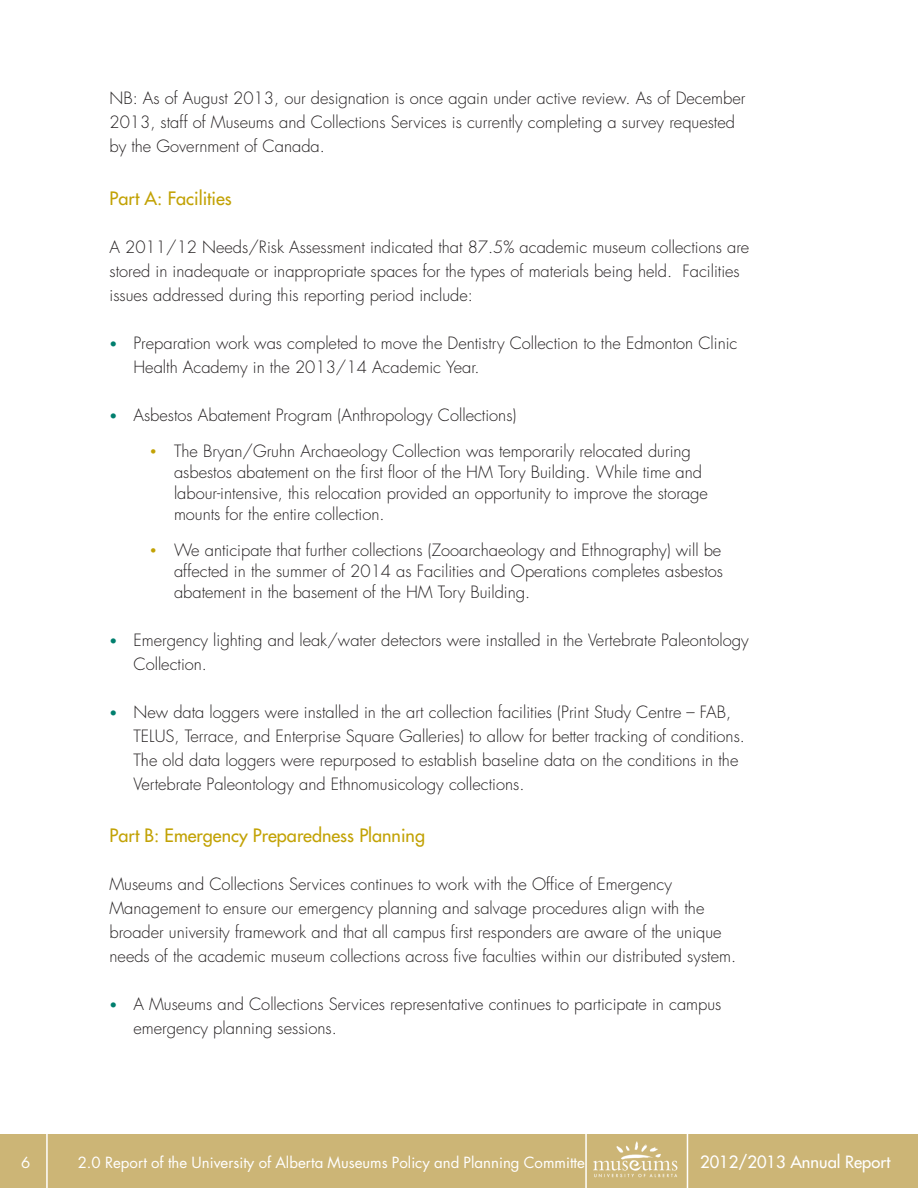
<style>
.page{position:relative;width:918px;height:1188px;background:#fff}
.page>*{position:absolute;margin:0;border:0;box-sizing:border-box;transform-origin:0 0}
.gold_header{font:18px "Futura LT";color:#c2a205}
.body_text{font:300 16.5px/24px "Futura LT";color:#231f20}
.t1{font:16.5px "Futura LT";color:#fff}
.t2{font:15px "Futura LT";color:#fff}
.s1{font-weight:400;font-size:13.5px;color:#007f6e}
.s2{font-family:"Bembo";font-weight:400;font-size:18px;color:#c2a205}
</style>
<div class="page">
<div style="left:0;top:1134px;width:918px;height:54px;background:#ccb576"></div>
<img style="left:593px;top:1141px;width:85px;height:37px">
<hr style="left:585px;top:1134px;width:2px;height:54px;background:#fff">
<hr style="left:46px;top:1134px;width:2px;height:54px;background:#fff">
<hr style="left:687px;top:1134px;width:1px;height:54px;background:#fff">
<p class="body_text" style="left:110px;top:87px;width:637px">NB: As of August 2013, our designation is once again under active review. As of December<br>2013, staff of Museums and Collections Services is currently completing a survey requested by the Government of Canada.</p>
<p class="gold_header" style="left:110px;top:186px;width:124px">Part A: Facilities</p>
<p class="body_text" style="left:110px;top:235px;width:641px">A 2011/12 Needs/Risk Assessment indicated that 87.5% academic museum collections are stored in inadequate or inappropriate spaces for the types of materials being held. Facilities issues addressed during this reporting period include:</p>
<p class="body_text" style="left:134px;top:331px;width:606px;text-indent:-24px"><span class="s1">•</span> Preparation work was completed to move the Dentistry Collection to the Edmonton Clinic<br>Health Academy in the 2013/14 Academic Year.</p>
<p class="body_text" style="left:110px;top:403px;width:409px"><span class="s1">•</span> Asbestos Abatement Program (Anthropology Collections)</p>
<p class="body_text" style="left:174px;top:441px;width:536px;line-height:21px;text-indent:-24px"><span class="s2">•</span> The Bryan/Gruhn Archaeology Collection was temporarily relocated during asbestos abatement on the first floor of the HM Tory Building. While time and labour-intensive, this relocation provided an opportunity to improve the storage mounts for the entire collection.</p>
<p class="body_text" style="left:174px;top:540px;width:551px;line-height:21px;text-align:justify;text-indent:-24px"><span class="s2">•</span> We anticipate that further collections (Zooarchaeology and Ethnography) will be affected in the summer of 2014 as Facilities and Operations completes asbestos abatement in the basement of the HM Tory Building.</p>
<p class="body_text" style="left:134px;top:628px;width:617px;text-indent:-24px"><span class="s1">•</span> Emergency lighting and leak/water detectors were installed in the Vertebrate Paleontology<br>Collection.</p>
<p class="body_text" style="left:134px;top:700px;width:613px;text-indent:-24px"><span class="s1">•</span> New data loggers were installed in the art collection facilities (Print Study Centre – FAB, TELUS, Terrace, and Enterprise Square Galleries) to allow for better tracking of conditions.<br>The old data loggers were repurposed to establish baseline data on the conditions in the Vertebrate Paleontology and Ethnomusicology collections.</p>
<p class="gold_header" style="left:110px;top:824px;width:317px">Part B: Emergency Preparedness Planning</p>
<p class="body_text" style="left:110px;top:873px;width:628px">Museums and Collections Services continues to work with the Office of Emergency Management to ensure our emergency planning and salvage procedures align with the broader university framework and that all campus first responders are aware of the unique needs of the academic museum collections across five faculties within our distributed system.</p>
<p class="body_text" style="left:134px;top:993px;width:589px;text-indent:-24px"><span class="s1">•</span> A Museums and Collections Services representative continues to participate in campus emergency planning sessions.</p>
<p class="t2" style="left:21px;top:1153px;width:11px">6</p>
<p class="t2" style="left:78px;top:1153px;width:517px">2.0 Report of the University of Alberta Museums Policy and Planning Committee</p>
<p class="t1" style="left:700px;top:1151px;width:192px">2012/2013 Annual Report</p>
</div>
